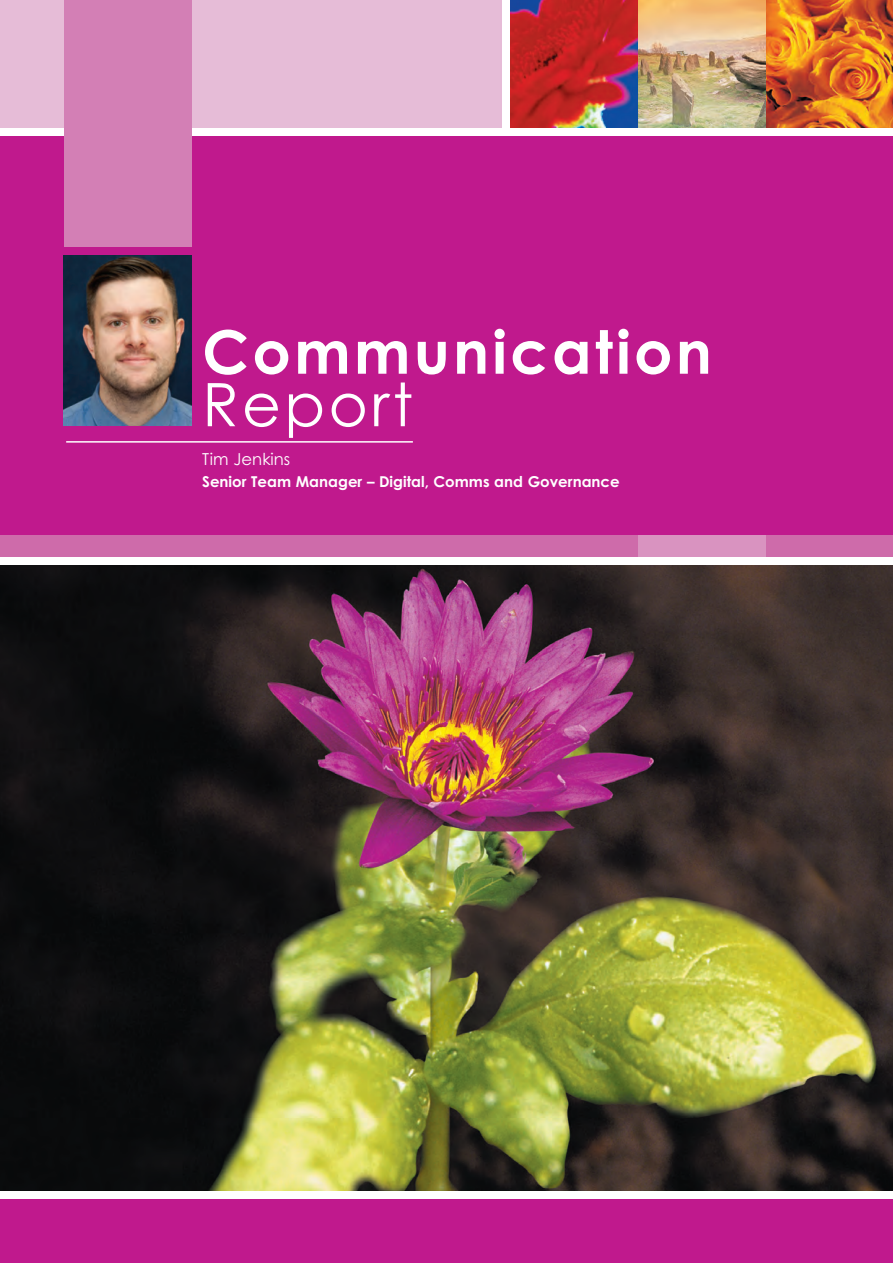
<style>
.page{position:relative;width:893px;height:1263px;background:#fff}
.page>*{position:absolute;margin:0;border:0;box-sizing:border-box;transform-origin:0 0}
.t1{font:700 60px "Century Gothic";letter-spacing:.055em;color:#fff}
.t2{font:60px "Century Gothic";letter-spacing:.055em;color:#fff}
.t3{font:16.5px "Century Gothic";color:#fff}
.t4{font:700 15px "Century Gothic";color:#fff}
</style>
<div class="page">
<div style="left:0;top:1199px;width:893px;height:64px;background:#c0198d"></div>
<div style="left:0;top:0;width:502px;height:128px;background:#e6bcd7"></div>
<div style="left:0;top:136px;width:893px;height:421px;background:#c0198d"></div>
<hr style="left:66px;top:441px;width:347px;height:2px;background:#fff">
<div style="left:64px;top:0;width:127px;height:247px;background:#d37fb5"></div>
<img style="left:765px;top:0;width:128px;height:127px">
<img style="left:638px;top:0;width:127px;height:127px">
<svg style="left:510px;top:0;width:128px;height:127px;background:#b12d35"></svg>
<div style="left:0;top:536px;width:893px;height:21px;background:#ce6baa"></div>
<div style="left:638px;top:536px;width:127px;height:21px;background:#d993c0"></div>
<img style="left:64px;top:255px;width:127px;height:170px">
<img style="left:0;top:566px;width:893px;height:625px">
<h1 class="t1" style="left:202px;top:329px;width:511px">Communication</h1>
<h1 class="t2" style="left:202px;top:382px;width:212px">Report</h1>
<p class="t3" style="left:202px;top:453px;width:90px">Tim Jenkins</p>
<p class="t4" style="left:202px;top:476px;width:419px">Senior Team Manager – Digital, Comms and Governance</p>
</div>
